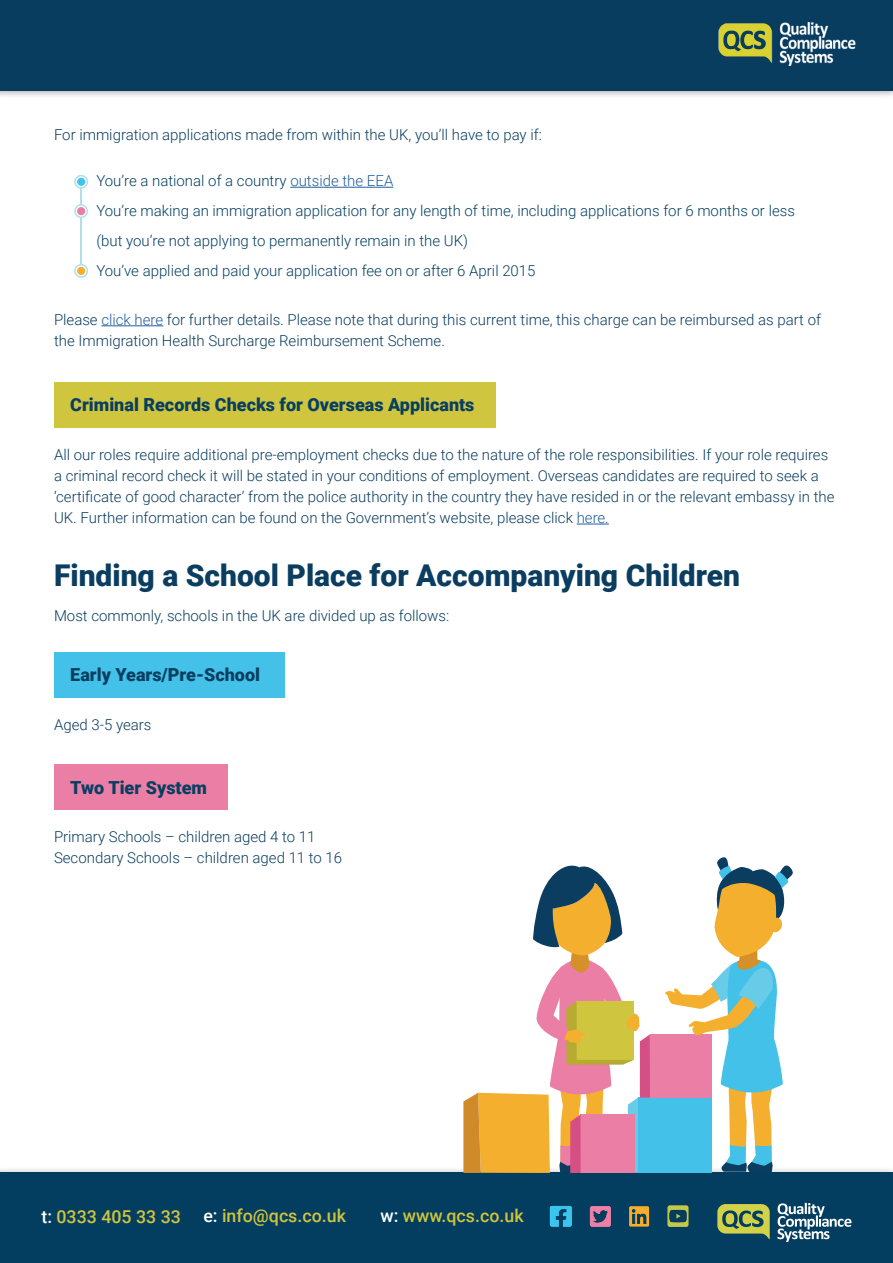
<style>
.page{position:relative;width:893px;height:1263px;background:#fff}
.page>*{position:absolute;margin:0;border:0;box-sizing:border-box;transform-origin:0 0}
.t1{font:900 30px "Roboto";color:#0a3d60}
.t2{font:900 18px "Roboto";color:#083f61}
.t3{font:500 17.85px "Roboto";color:#cfc43d}
.t4{font:300 15px/21px "Roboto";color:#0a3d60}
.t5{font:300 15px/30px "Roboto";color:#054061}
.s1{color:#215e9e}
.s2{color:#fff}
</style>
<div class="page">
<div style="left:0;top:0;width:893px;height:99px;background:#000;opacity:.42"></div>
<div style="left:0;top:0;width:893px;height:90px;background:#083d60"></div>
<img style="left:719px;top:23px;width:137px;height:43px">
<div style="left:0;top:1166px;width:893px;height:97px;background:#000;opacity:.42"></div>
<div style="left:0;top:1173px;width:893px;height:90px;background:#033d60"></div>
<img style="left:549px;top:1206px;width:23px;height:20px">
<img style="left:589px;top:1206px;width:22px;height:21px">
<img style="left:629px;top:1206px;width:21px;height:21px">
<img style="left:667px;top:1205px;width:22px;height:22px">
<svg style="left:717px;top:1204px;width:53px;height:36px"></svg>
<svg style="left:777px;top:1203px;width:74px;height:39px"></svg>
<hr style="left:577px;top:524px;width:32px;height:1px;background:#215e9e">
<hr style="left:101px;top:325px;width:62px;height:1px;background:#215e9e">
<div style="left:54px;top:652px;width:230px;height:45px;background:#43c1e9"></div>
<div style="left:54px;top:382px;width:442px;height:45px;background:#cfc53f"></div>
<div style="left:74px;top:175px;width:14px;height:14px;border:2px solid #ade0ec;border-radius:50%"></div>
<div style="left:74px;top:204px;width:14px;height:14px;border:2px solid #ade0ec;border-radius:50%"></div>
<div style="left:74px;top:264px;width:14px;height:14px;border:2px solid #ade0ec;border-radius:50%"></div>
<div style="left:77px;top:178px;width:8px;height:8px;background:#41c3eb;border-radius:50%"></div>
<div style="left:77px;top:207px;width:8px;height:8px;background:#e87ea4;border-radius:50%"></div>
<div style="left:77px;top:267px;width:8px;height:8px;background:#f4af31;border-radius:50%"></div>
<svg style="left:80px;top:188px;width:2px;height:17px"></svg>
<hr style="left:80px;top:217px;width:2px;height:48px;background:#ade0ec">
<hr style="left:290px;top:187px;width:103px;height:1px;background:#215e9e">
<div style="left:638px;top:1097px;width:74px;height:76px;background:#43c1e9"></div>
<div style="left:650px;top:1034px;width:62px;height:63px;background:#ea7ea5"></div>
<svg style="left:665px;top:857px;width:128px;height:316px"></svg>
<svg style="left:463px;top:865px;width:187px;height:308px"></svg>
<div style="left:54px;top:764px;width:174px;height:46px;background:#ea7ea5"></div>
<p class="t4" style="left:54px;top:123px;width:489px">For immigration applications made from within the UK, you’ll have to pay if:</p>
<p class="t5" style="left:96px;top:165px;width:700px">You’re a national of a country <span class="s1">outside the EEA<br></span>You’re making an immigration application for any length of time, including applications for 6 months or less (but you’re not applying to permanently remain in the UK)<br>You’ve applied and paid your application fee on or after 6 April 2015</p>
<p class="t4" style="left:54px;top:308px;width:768px">Please <span class="s1">click here</span> for further details. Please note that during this current time, this charge can be reimbursed as part of the Immigration Health Surcharge Reimbursement Scheme.</p>
<p class="t2" style="left:70px;top:392px;width:406px">Criminal Records Checks for Overseas Applicants</p>
<p class="t4" style="left:54px;top:443px;width:782px">All our roles require additional pre-employment checks due to the nature of the role responsibilities. If your role requires a criminal record check it will be stated in your conditions of employment. Overseas candidates are required to seek a ‘certificate of good character’ from the police authority in the country they have resided in or the relevant embassy in the UK. Further information can be found on the Government’s website, please click <span class="s1">here.</span></p>
<h1 class="t1" style="left:54px;top:554px;width:687px">Finding a School Place for Accompanying Children</h1>
<p class="t4" style="left:54px;top:604px;width:397px">Most commonly, schools in the UK are divided up as follows:</p>
<p class="t2" style="left:70px;top:662px;width:191px">Early Years/Pre-School</p>
<p class="t4" style="left:54px;top:714px;width:99px">Aged 3-5 years</p>
<p class="t2" style="left:70px;top:774px;width:138px">Two Tier System</p>
<p class="t4" style="left:54px;top:826px;width:290px">Primary Schools – children aged 4 to 11<br>Secondary Schools – children aged 11 to 16</p>
<p class="t3" style="left:41px;top:1204px;width:141px"><span class="s2">t:</span> 0333 405 33 33</p>
<p class="t3" style="left:203px;top:1203px;width:144px"><span class="s2">e:</span> info@qcs.co.uk</p>
<p class="t3" style="left:380px;top:1203px;width:145px"><span class="s2">w:</span> www.qcs.co.uk</p>
</div>
